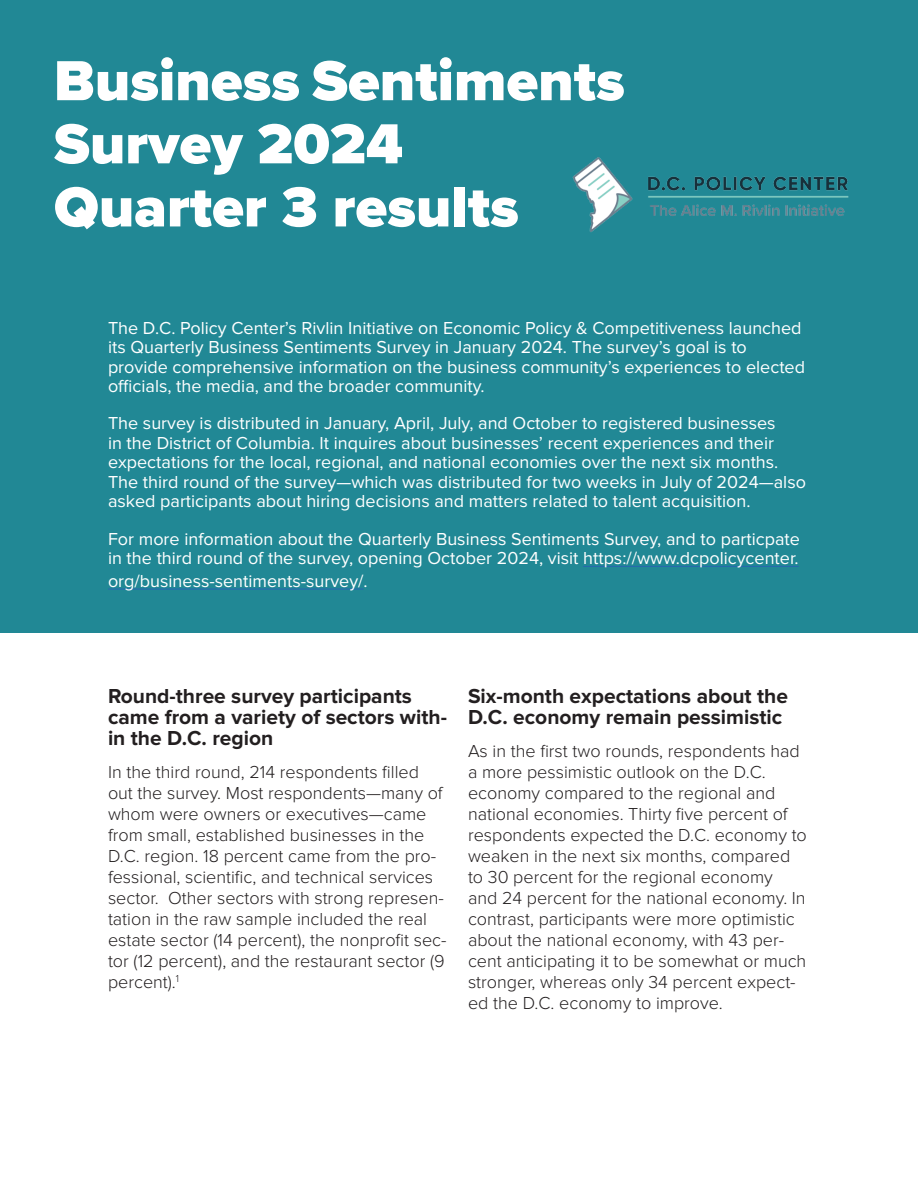
<style>
.page{position:relative;width:918px;height:1188px;background:#fff}
.page>*{position:absolute;margin:0;border:0;box-sizing:border-box;transform-origin:0 0}
.t1{font:900 58.5px/63.2px "Proxima Nova";color:#fff}
.t2{font:700 21px/21px "Proxima Nova";color:#231f20}
.t3{font:300 18px/21px "Proxima Nova";color:#231f20}
.t4{font:18px/19.4px "Proxima Nova";color:#fff}
</style>
<div class="page">
<div style="left:0;top:0;width:918px;height:633px;background:#218895"></div>
<hr style="left:583px;top:566px;width:216px;height:1px;background:#2865b1">
<hr style="left:108px;top:589px;width:256px;height:1px;background:#2865b1">
<img style="left:572px;top:157px;width:277px;height:75px">
<h1 class="t1" style="left:54px;top:49px;width:572px">Business Sentiments<br>Survey 2024<br>Quarter 3 results</h1>
<p class="t4" style="left:108px;top:319px;width:699px">The D.C. Policy Center’s Rivlin Initiative on Economic Policy &amp; Competitiveness launched its Quarterly Business Sentiments Survey in January 2024. The survey’s goal is to provide comprehensive information on the business community’s experiences to elected officials, the media, and the broader community.</p>
<p class="t4" style="left:108px;top:415px;width:700px">The survey is distributed in January, April, July, and October to registered businesses<br>in the District of Columbia. It inquires about businesses’ recent experiences and their expectations for the local, regional, and national economies over the next six months.<br>The third round of the survey—which was distributed for two weeks in July of 2024—also asked participants about hiring decisions and matters related to talent acquisition.</p>
<p class="t4" style="left:108px;top:530px;width:693px">For more information about the Quarterly Business Sentiments Survey, and to particpate in the third round of the survey, opening October 2024, visit https://www.dcpolicycenter.</p>
<p class="t4" style="left:108px;top:572px;width:261px">org/business-sentiments-survey/.</p>
<p class="t2" style="left:108px;top:687px;width:341px">Round-three survey participants came from a variety of sectors with&shy;in the D.C. region</p>
<p class="t3" style="left:108px;top:763px;width:340px">In the third round, 214 respondents filled out the survey. Most respondents—many of whom were owners or executives—came from small, established businesses in the D.C. region. 18 percent came from the pro&shy;fessional, scientific, and technical services sector. Other sectors with strong represen&shy;tation in the raw sample included the real estate sector (14 percent), the nonprofit sec&shy;tor (12 percent), and the restaurant sector (9 percent).<sup>1</sup></p>
<p class="t2" style="left:468px;top:687px;width:322px">Six-month expectations about the<br>D.C. economy remain pessimistic</p>
<p class="t3" style="left:468px;top:742px;width:340px">As in the first two rounds, respondents had a more pessimistic outlook on the D.C. economy compared to the regional and national economies. Thirty five percent of respondents expected the D.C. economy to weaken in the next six months, compared to 30 percent for the regional economy<br>and 24 percent for the national economy. In contrast, participants were more optimistic about the national economy, with 43 per&shy;cent anticipating it to be somewhat or much stronger, whereas only 34 percent expect&shy;ed the D.C. economy to improve.</p>
</div>
